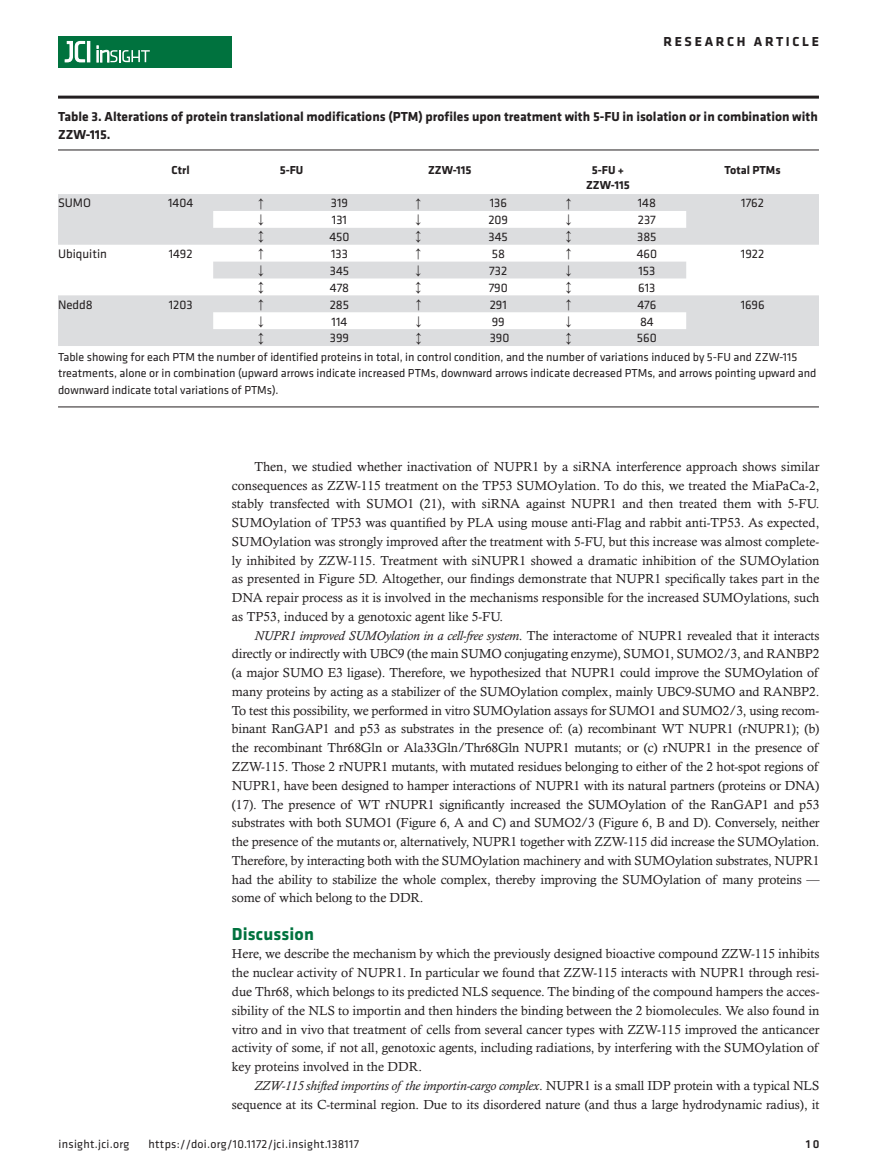
<style>
.page{position:relative;width:878px;height:1175px;background:#fff}
.page>*{position:absolute;margin:0;border:0;box-sizing:border-box;transform-origin:0 0}
.t1{font:700 18px "Klavika";letter-spacing:.01em;color:#00723e}
.t2{font:700 13.5px/18px "Klavika Basic";color:#231f20}
.t3{font:700 13.5px "Klavika Basic";letter-spacing:.2em;color:#231f20}
.t4{font:13.2px/18.8px "Calisto MT Std";letter-spacing:-.005em;color:#231f20;text-align:justify}
.t5{font:12.75px "Klavika";color:#231f20}
.t6{font:12.75px "Times New Roman";color:#231f20}
.t7{font:12px/16.5px "Klavika Basic";color:#231f20}
.t8{font:12px "Klavika Basic";letter-spacing:.025em;color:#231f20}
.t9{font:700 12px/15px "Klavika";color:#231f20;text-align:center}
.t10{font:500 12px "Klavika Basic";color:#231f20}
.s1{font-style:italic}
</style>
<div class="page">
<div style="left:59px;top:36px;width:173px;height:31px;background:#00723e"></div>
<hr style="left:87px;top:41px;width:3px;height:21px;background:#fff">
<svg style="left:64px;top:41px;width:21px;height:22px"></svg>
<svg style="left:97px;top:46px;width:53px;height:16px"></svg>
<hr style="left:58px;top:96px;width:761px;height:3px;background:#231f20">
<hr style="left:58px;top:150px;width:761px;height:1px;background:#231f20">
<hr style="left:58px;top:406px;width:761px;height:1px;background:#231f20">
<svg style="left:58px;top:194px;width:761px;height:152px;fill:#dcdddf"></svg>
<p class="t3" style="left:663px;top:32px;width:157px">RESEARCH ARTICLE</p>
<p class="t2" style="left:58px;top:107px;width:761px">Table 3. Alterations of protein translational modifications (PTM) profiles upon treatment with 5-FU in isolation or in combination with<br>ZZW-115.</p>
<p class="t9" style="left:172px;top:162px;width:19px">Ctrl</p>
<p class="t9" style="left:280px;top:162px;width:25px">5-FU</p>
<p class="t9" style="left:428px;top:162px;width:45px">ZZW-115</p>
<p class="t9" style="left:586px;top:162px;width:45px">5-FU +<br>ZZW-115</p>
<p class="t9" style="left:724px;top:162px;width:57px">Total PTMs</p>
<p class="t5" style="left:58px;top:195px;width:35px">SUMO</p>
<p class="t5" style="left:168px;top:195px;width:27px">1404</p>
<p class="t6" style="left:258px;top:194px;width:8px">↑</p>
<p class="t5" style="left:331px;top:195px;width:19px">319</p>
<p class="t6" style="left:415px;top:194px;width:8px">↑</p>
<p class="t5" style="left:489px;top:195px;width:19px">136</p>
<p class="t6" style="left:565px;top:194px;width:8px">↑</p>
<p class="t5" style="left:637px;top:195px;width:20px">148</p>
<p class="t5" style="left:741px;top:195px;width:24px">1762</p>
<p class="t6" style="left:258px;top:211px;width:8px">↓</p>
<p class="t5" style="left:332px;top:212px;width:17px">131</p>
<p class="t6" style="left:415px;top:211px;width:8px">↓</p>
<p class="t5" style="left:488px;top:212px;width:21px">209</p>
<p class="t6" style="left:565px;top:211px;width:8px">↓</p>
<p class="t5" style="left:637px;top:212px;width:20px">237</p>
<p class="t6" style="left:258px;top:227px;width:8px">↕</p>
<p class="t5" style="left:329px;top:228px;width:22px">450</p>
<p class="t6" style="left:415px;top:227px;width:8px">↕</p>
<p class="t5" style="left:488px;top:228px;width:21px">345</p>
<p class="t6" style="left:565px;top:227px;width:8px">↕</p>
<p class="t5" style="left:637px;top:228px;width:21px">385</p>
<p class="t5" style="left:58px;top:245px;width:50px">Ubiquitin</p>
<p class="t5" style="left:169px;top:245px;width:25px">1492</p>
<p class="t6" style="left:258px;top:244px;width:8px">↑</p>
<p class="t5" style="left:331px;top:245px;width:18px">133</p>
<p class="t6" style="left:415px;top:244px;width:8px">↑</p>
<p class="t5" style="left:491px;top:245px;width:15px">58</p>
<p class="t6" style="left:565px;top:244px;width:8px">↑</p>
<p class="t5" style="left:636px;top:245px;width:22px">460</p>
<p class="t5" style="left:741px;top:245px;width:25px">1922</p>
<p class="t6" style="left:258px;top:261px;width:8px">↓</p>
<p class="t5" style="left:330px;top:262px;width:21px">345</p>
<p class="t6" style="left:415px;top:261px;width:8px">↓</p>
<p class="t5" style="left:489px;top:262px;width:20px">732</p>
<p class="t6" style="left:565px;top:261px;width:8px">↓</p>
<p class="t5" style="left:638px;top:262px;width:18px">153</p>
<p class="t6" style="left:258px;top:278px;width:8px">↕</p>
<p class="t5" style="left:330px;top:279px;width:21px">478</p>
<p class="t6" style="left:415px;top:278px;width:8px">↕</p>
<p class="t5" style="left:489px;top:279px;width:21px">790</p>
<p class="t6" style="left:565px;top:278px;width:8px">↕</p>
<p class="t5" style="left:638px;top:279px;width:19px">613</p>
<p class="t5" style="left:58px;top:296px;width:36px">Nedd8</p>
<p class="t5" style="left:169px;top:296px;width:25px">1203</p>
<p class="t6" style="left:258px;top:295px;width:8px">↑</p>
<p class="t5" style="left:330px;top:296px;width:21px">285</p>
<p class="t6" style="left:415px;top:295px;width:8px">↑</p>
<p class="t5" style="left:489px;top:296px;width:19px">291</p>
<p class="t6" style="left:565px;top:295px;width:8px">↑</p>
<p class="t5" style="left:637px;top:296px;width:20px">476</p>
<p class="t5" style="left:740px;top:296px;width:25px">1696</p>
<p class="t6" style="left:258px;top:312px;width:8px">↓</p>
<p class="t5" style="left:331px;top:313px;width:17px">114</p>
<p class="t6" style="left:415px;top:312px;width:8px">↓</p>
<p class="t5" style="left:492px;top:313px;width:14px">99</p>
<p class="t6" style="left:565px;top:312px;width:8px">↓</p>
<p class="t5" style="left:640px;top:313px;width:15px">84</p>
<p class="t6" style="left:258px;top:329px;width:8px">↕</p>
<p class="t5" style="left:330px;top:330px;width:21px">399</p>
<p class="t6" style="left:415px;top:329px;width:8px">↕</p>
<p class="t5" style="left:490px;top:330px;width:21px">390</p>
<p class="t6" style="left:565px;top:329px;width:8px">↕</p>
<p class="t5" style="left:637px;top:330px;width:21px">560</p>
<p class="t7" style="left:58px;top:348px;width:760px">Table showing for each PTM the number of identified proteins in total, in control condition, and the number of variations induced by 5-FU and ZZW-115 treatments, alone or in combination (upward arrows indicate increased PTMs, downward arrows indicate decreased PTMs, and arrows pointing upward and downward indicate total variations of PTMs).</p>
<p class="t4" style="left:232px;top:457px;width:589px;text-indent:22px">Then, we studied whether inactivation of NUPR1 by a siRNA interference approach shows similar consequences as ZZW-115 treatment on the TP53 SUMOylation. To do this, we treated the MiaPaCa-2, stably transfected with SUMO1 (21), with siRNA against NUPR1 and then treated them with 5-FU.<br>SUMOylation of TP53 was quantified by PLA using mouse anti-Flag and rabbit anti-TP53. As expected, SUMOylation was strongly improved after the treatment with 5-FU, but this increase was almost complete&shy;ly inhibited by ZZW-115. Treatment with siNUPR1 showed a dramatic inhibition of the SUMOylation as presented in Figure 5D. Altogether, our findings demonstrate that NUPR1 specifically takes part in the DNA repair process as it is involved in the mechanisms responsible for the increased SUMOylations, such as TP53, induced by a genotoxic agent like 5-FU.</p>
<p class="t4" style="left:232px;top:626px;width:589px;text-indent:22px"><span class="s1">NUPR1 improved SUMOylation in a cell-free system</span>. The interactome of NUPR1 revealed that it interacts directly or indirectly with UBC9 (the main SUMO conjugating enzyme), SUMO1, SUMO2/3, and RANBP2 (a major SUMO E3 ligase). Therefore, we hypothesized that NUPR1 could improve the SUMOylation of many proteins by acting as a stabilizer of the SUMOylation complex, mainly UBC9-SUMO and RANBP2.<br>To test this possibility, we performed in vitro SUMOylation assays for SUMO1 and SUMO2/3, using recom&shy;binant RanGAP1 and p53 as substrates in the presence of: (a) recombinant WT NUPR1 (rNUPR1); (b) the recombinant Thr68Gln or Ala33Gln/Thr68Gln NUPR1 mutants; or (c) rNUPR1 in the presence of ZZW-115. Those 2 rNUPR1 mutants, with mutated residues belonging to either of the 2 hot-spot regions of NUPR1, have been designed to hamper interactions of NUPR1 with its natural partners (proteins or DNA) (17). The presence of WT rNUPR1 significantly increased the SUMOylation of the RanGAP1 and p53 substrates with both SUMO1 (Figure 6, A and C) and SUMO2/3 (Figure 6, B and D). Conversely, neither the presence of the mutants or, alternatively, NUPR1 together with ZZW-115 did increase the SUMOylation.<br>Therefore, by interacting both with the SUMOylation machinery and with SUMOylation substrates, NUPR1 had the ability to stabilize the whole complex, thereby improving the SUMOylation of many proteins — some of which belong to the DDR.</p>
<h1 class="t1" style="left:232px;top:920px;width:84px">Discussion</h1>
<p class="t4" style="left:232px;top:944px;width:589px">Here, we describe the mechanism by which the previously designed bioactive compound ZZW-115 inhibits the nuclear activity of NUPR1. In particular we found that ZZW-115 interacts with NUPR1 through resi&shy;due Thr68, which belongs to its predicted NLS sequence. The binding of the compound hampers the acces&shy;sibility of the NLS to importin and then hinders the binding between the 2 biomolecules. We also found in vitro and in vivo that treatment of cells from several cancer types with ZZW-115 improved the anticancer activity of some, if not all, genotoxic agents, including radiations, by interfering with the SUMOylation of key proteins involved in the DDR.</p>
<p class="t4" style="left:232px;top:1076px;width:589px;text-align:right"><span class="s1">ZZW-115 shifted importins of the importin-cargo complex</span>. NUPR1 is a small IDP protein with a typical NLS sequence at its C-terminal region. Due to its disordered nature (and thus a large hydrodynamic radius), it</p>
<p class="t8" style="left:58px;top:1135px;width:72px">insight.jci.org</p>
<p class="t8" style="left:148px;top:1135px;width:212px">https://doi.org/10.1172/jci.insight.138117</p>
<p class="t10" style="left:805px;top:1135px;width:15px">10</p>
</div>
